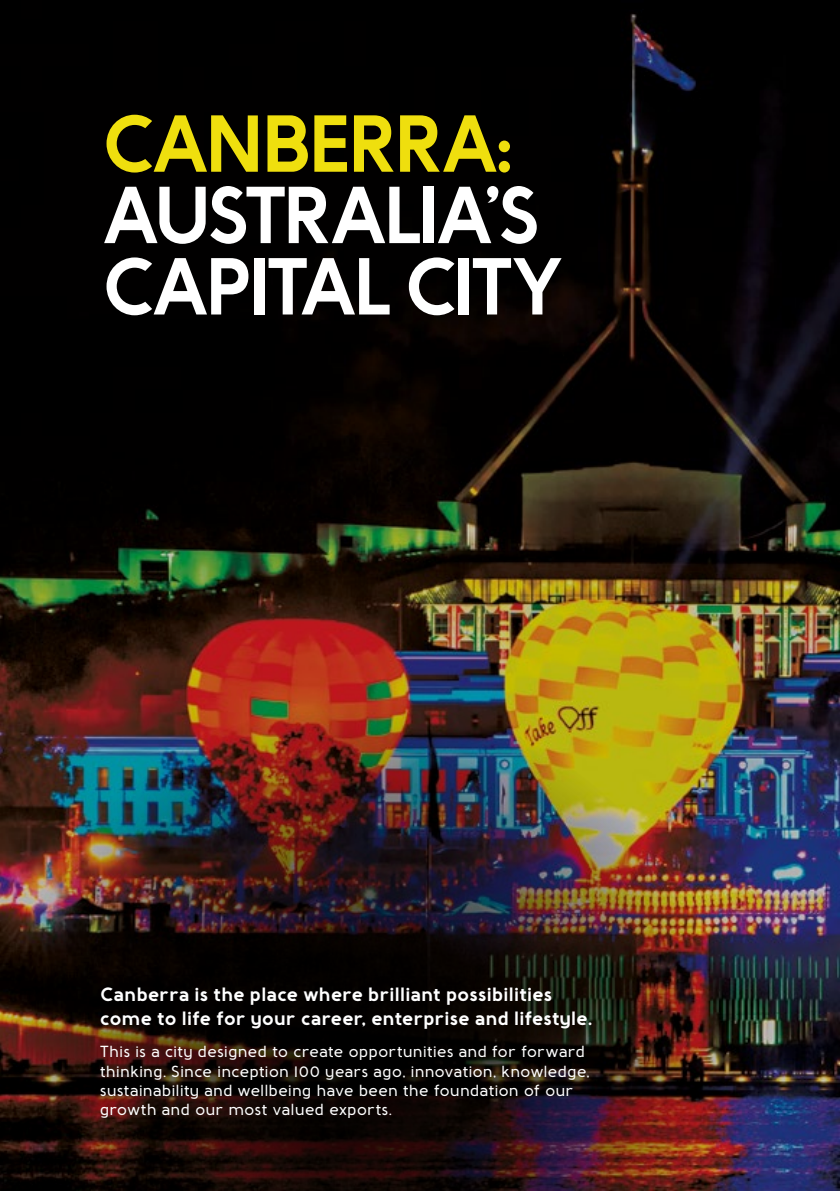
<style>
.page{position:relative;width:840px;height:1191px;background:#fff}
.page>*{position:absolute;margin:0;border:0;box-sizing:border-box;transform-origin:0 0}
.t1{font:700 80.6px/71.4px "Baufra";letter-spacing:-.1em;color:#fff}
.t2{font:700 80.6px "Baufra";letter-spacing:-.08em;color:#efdf0e}
.t3{font:700 19.2px/23.2px "Baufra";letter-spacing:-.015em;color:#fff}
.t4{font:600 16px/19.2px "Baufra";color:#fff}
</style>
<div class="page">
<img style="left:1px;top:0;width:838px;height:1191px">
<img style="left:2px;top:701px;width:722px;height:490px">
<hr style="left:0;top:0;width:1px;height:1191px;background:#000">
<h1 class="t2" style="left:100px;top:86px;width:415px">CANBERRA:</h1>
<h1 class="t1" style="left:100px;top:175px;width:466px">AUSTRALIA’S<br>CAPITAL CITY</h1>
<p class="t3" style="left:100px;top:982px;width:494px">Canberra is the place where brilliant possibilities come to life for your career, enterprise and lifestyle.</p>
<p class="t4" style="left:100px;top:1041px;width:491px">This is a city designed to create opportunities and for forward thinking. Since inception 100 years ago, innovation, knowledge, sustainability and wellbeing have been the foundation of our growth and our most valued exports.</p>
</div>
